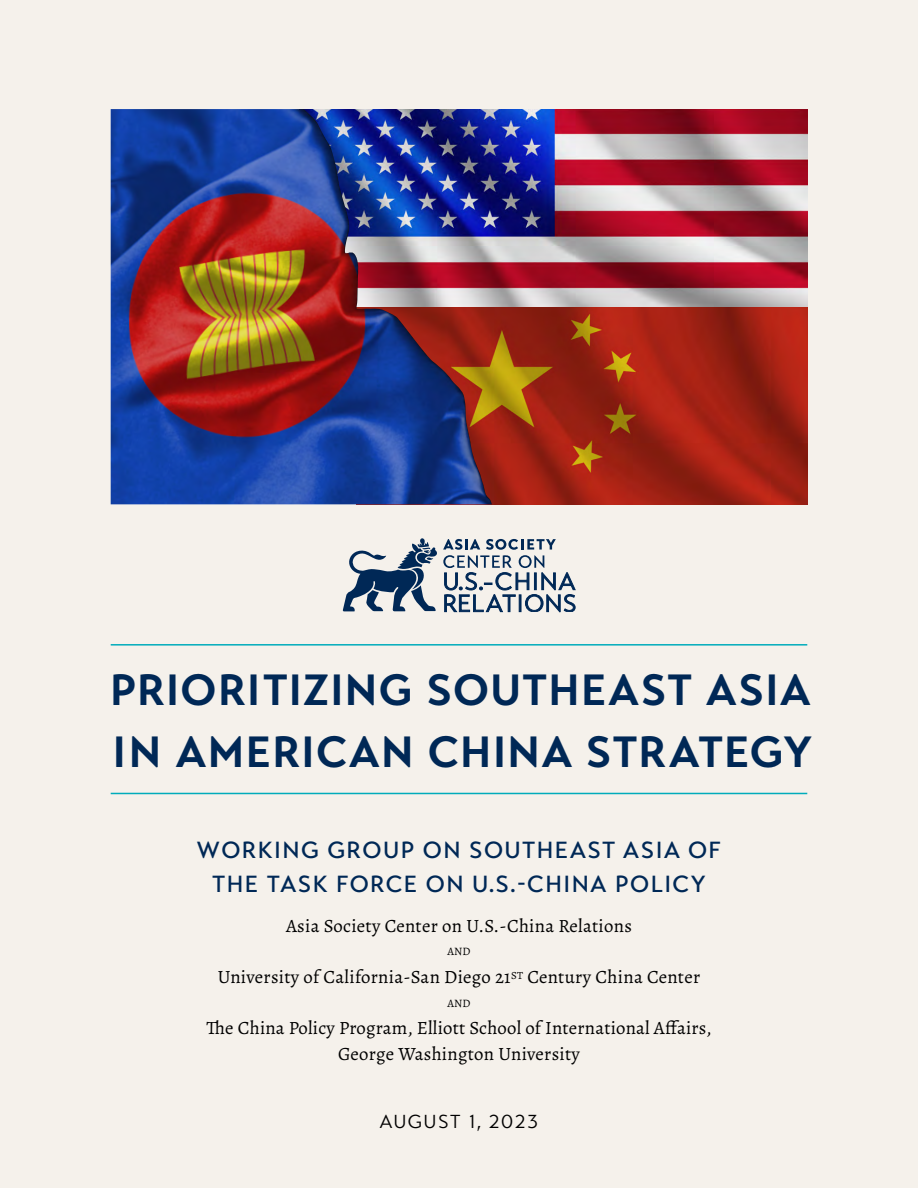
<style>
.page{position:relative;width:918px;height:1188px;background:#f5f1eb}
.page>*{position:absolute;margin:0;border:0;box-sizing:border-box;transform-origin:0 0}
.t1{font:700 43.5px/61.5px "Transat Text";letter-spacing:.03em;color:#002856}
.t2{font:500 23.25px/33.8px "Transat Text";letter-spacing:.06em;color:#002856;text-align:center}
.t3{font:18.75px/25.5px "Alegreya";letter-spacing:.015em;color:#000;text-align:center}
.t4{font:18.75px "Transat Text Standard";letter-spacing:.075em;color:#000}
.t5{font:11.4px "Alegreya";letter-spacing:.02em;color:#000}
.s1{font-family:"Acumin Pro"}
</style>
<div class="page">
<svg style="left:443px;top:539px;width:132px;height:73px"></svg>
<svg style="left:343px;top:538px;width:94px;height:73px"></svg>
<hr style="left:111px;top:644px;width:696px;height:2px;background:#00acbb">
<hr style="left:111px;top:793px;width:696px;height:1px;background:#00acbb">
<img style="left:492px;top:307px;width:315px;height:197px">
<img style="left:492px;top:109px;width:315px;height:198px">
<img style="left:111px;top:109px;width:381px;height:395px">
<h1 class="t1" style="left:110px;top:659px;width:704px">PRIORITIZING SOUTHEAST ASIA<br>IN AMERICAN CHINA STRATEGY</h1>
<p class="t2" style="left:197px;top:833px;width:526px">WORKING GROUP ON SOUTHEAST ASIA OF<br>THE TASK FORCE ON U.S.<span class="s1">-</span>CHINA POLICY</p>
<p class="t3" style="left:286px;top:913px;width:347px">Asia Society Center on U.S.-China Relations</p>
<p class="t5" style="left:447px;top:944px;width:25px">AND</p>
<p class="t3" style="left:218px;top:964px;width:484px">University of California-San Diego 21<sup>ST</sup> Century China Center</p>
<p class="t5" style="left:447px;top:996px;width:25px">AND</p>
<p class="t3" style="left:207px;top:1015px;width:507px">The China Policy Program, Elliott School of International Affairs,<br>George Washington University</p>
<p class="t4" style="left:379px;top:1111px;width:161px">AUGUST 1, 2023</p>
</div>
